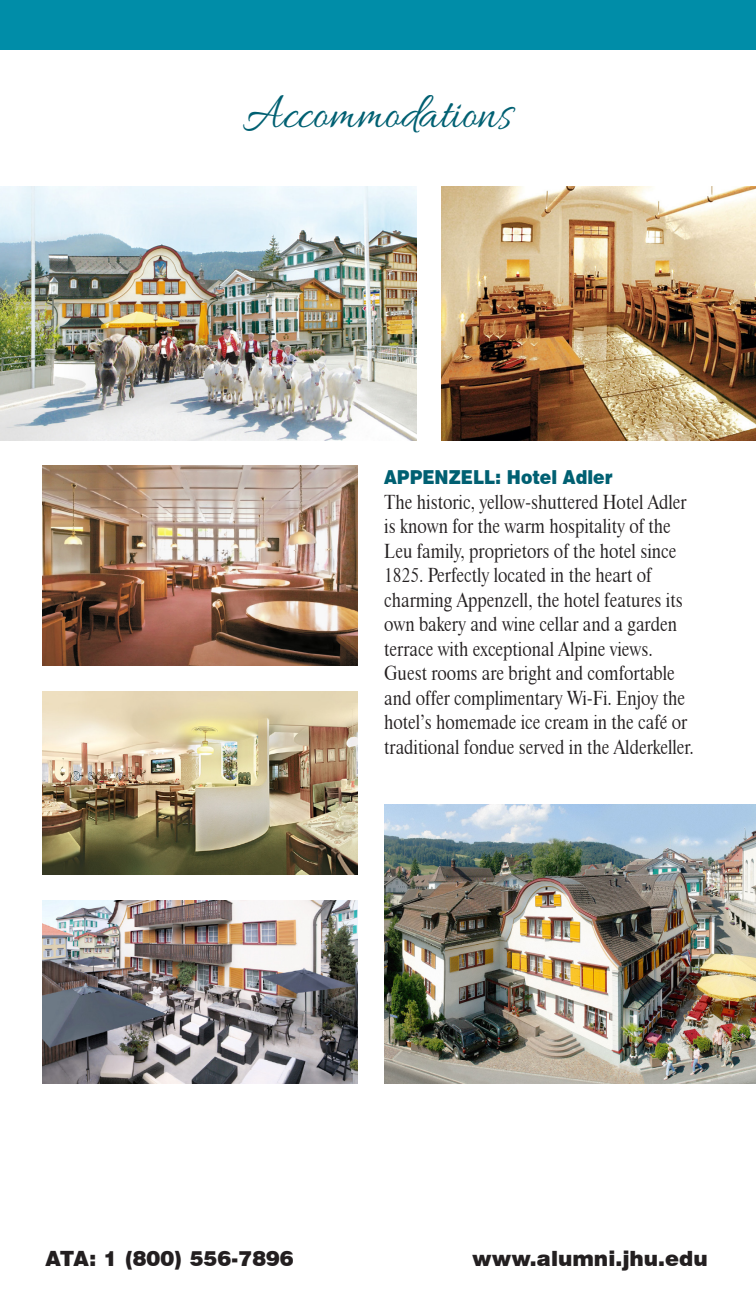
<style>
.page{position:relative;width:756px;height:1308px;background:#fff}
.page>*{position:absolute;margin:0;border:0;box-sizing:border-box;transform-origin:0 0}
.More_Leading_No_Inde{font:52.5px "Allura";color:#006072;scale:.9 1}
.t1{font:900 21px "Swiss 721 BT";color:#231f20}
.More_Leading_No_Inde-2{font:19.25px/24.5px "Dutch 801 BT Roman Headline";color:#231f20;scale:.9 1}
.s1{font-family:"Swiss 721 BT";font-weight:900;color:#006072}
</style>
<div class="page">
<div style="left:0;top:0;width:756px;height:50px;background:#008da8"></div>
<img style="left:0;top:187px;width:417px;height:253px">
<img style="left:43px;top:466px;width:315px;height:199px">
<img style="left:384px;top:804px;width:372px;height:279px">
<img style="left:43px;top:691px;width:315px;height:183px">
<img style="left:43px;top:900px;width:315px;height:183px">
<img style="left:441px;top:187px;width:315px;height:253px">
<p class="More_Leading_No_Inde" style="left:243px;top:84px;width:300px">Accommodations</p>
<p class="More_Leading_No_Inde-2" style="left:384px;top:465px;width:346px"><span class="s1">APPENZELL: Hotel Adler<br></span>The historic, yellow-shuttered Hotel Adler is known for the warm hospitality of the Leu family, proprietors of the hotel since 1825. Perfectly located in the heart of charming Appenzell, the hotel features its own bakery and wine cellar and a garden terrace with exceptional Alpine views.<br>Guest rooms are bright and comfortable and offer complimentary Wi-Fi. Enjoy the hotel’s homemade ice cream in the café or traditional fondue served in the Alderkeller.</p>
<p class="t1" style="left:46px;top:1245px;width:250px">ATA: 1 (800) 556-7896</p>
<p class="t1" style="left:472px;top:1245px;width:237px">www.alumni.jhu.edu</p>
</div>
